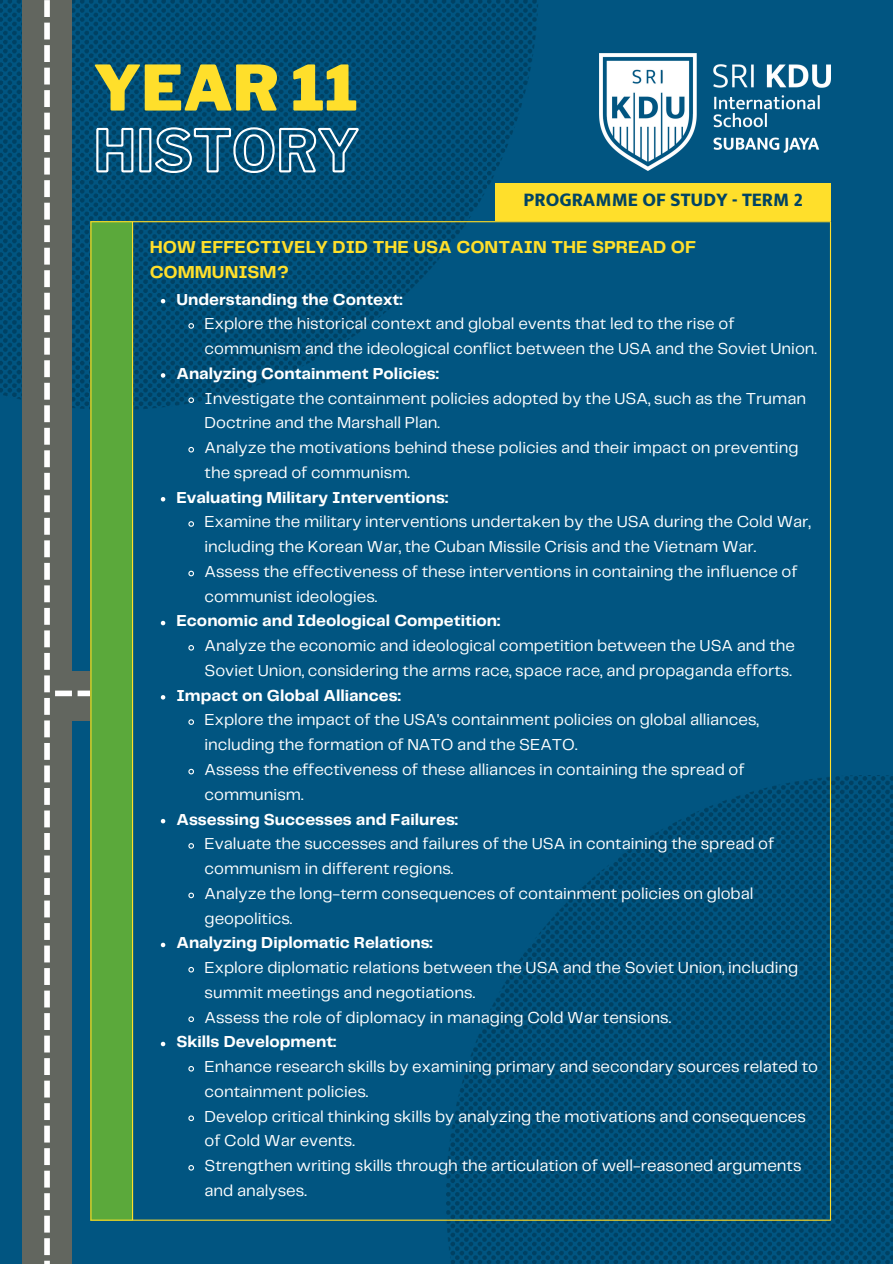
<style>
.page{position:relative;width:893px;height:1264px;background:#fff}
.page>*{position:absolute;margin:0;border:0;box-sizing:border-box;transform-origin:0 0}
.t1{font:900 62.1px "Libre Franklin";color:#ffdf2b}
.t2{font:800 19.2px "Mukta Mahee";color:#024464}
.t3{font:700 18px/24.8px "Telegraf";color:#ffdf2b}
.t4{font:16.5px/24.8px "Telegraf";color:#fff}
.t5{font:700 16.5px "Telegraf";color:#fff}
</style>
<div class="page">
<div style="left:0;top:0;width:892px;height:1263px;background:#015581"></div>
<img style="left:599px;top:53px;width:231px;height:117px">
<img style="left:0;top:0;width:538px;height:400px">
<div style="left:22px;top:0;width:50px;height:1263px;background:#62665f"></div>
<img style="left:446px;top:775px;width:446px;height:488px">
<hr style="left:829px;top:222px;width:2px;height:997px;background:#ffdf2b">
<hr style="left:90px;top:221px;width:741px;height:1px;background:#ffdf2b">
<hr style="left:90px;top:1219px;width:741px;height:1px;background:#ffdf2b">
<div style="left:495px;top:183px;width:336px;height:38px;background:#ffdf2b"></div>
<svg style="left:44px;top:0;width:316px;height:1263px"></svg>
<p class="t1" style="left:93px;top:51px;width:266px">YEAR 11</p>
<p class="t2" style="left:523px;top:188px;width:281px">PROGRAMME OF STUDY - TERM 2</p>
<p class="t3" style="left:150px;top:235px;width:548px">HOW EFFECTIVELY DID THE USA CONTAIN THE SPREAD OF<br>COMMUNISM?</p>
<p class="t5" style="left:176px;top:292px;width:227px">Understanding the Context:</p>
<p class="t4" style="left:204px;top:312px;width:614px">Explore the historical context and global events that led to the rise of communism and the ideological conflict between the USA and the Soviet Union.</p>
<p class="t5" style="left:176px;top:366px;width:264px">Analyzing Containment Policies:</p>
<p class="t4" style="left:204px;top:386px;width:603px">Investigate the containment policies adopted by the USA, such as the Truman<br>Doctrine and the Marshall Plan.</p>
<p class="t4" style="left:204px;top:436px;width:595px">Analyze the motivations behind these policies and their impact on preventing the spread of communism.</p>
<p class="t5" style="left:176px;top:490px;width:273px">Evaluating Military Interventions:</p>
<p class="t4" style="left:204px;top:510px;width:607px">Examine the military interventions undertaken by the USA during the Cold War, including the Korean War, the Cuban Missile Crisis and the Vietnam War.</p>
<p class="t4" style="left:204px;top:560px;width:594px">Assess the effectiveness of these interventions in containing the influence of communist ideologies.</p>
<p class="t5" style="left:176px;top:614px;width:325px">Economic and Ideological Competition:</p>
<p class="t4" style="left:204px;top:634px;width:592px">Analyze the economic and ideological competition between the USA and the<br>Soviet Union, considering the arms race, space race, and propaganda efforts.</p>
<p class="t5" style="left:176px;top:688px;width:226px">Impact on Global Alliances:</p>
<p class="t4" style="left:204px;top:708px;width:555px">Explore the impact of the USA's containment policies on global alliances, including the formation of NATO and the SEATO.</p>
<p class="t4" style="left:204px;top:758px;width:541px">Assess the effectiveness of these alliances in containing the spread of communism.</p>
<p class="t5" style="left:176px;top:812px;width:283px">Assessing Successes and Failures:</p>
<p class="t4" style="left:204px;top:832px;width:571px">Evaluate the successes and failures of the USA in containing the spread of communism in different regions.</p>
<p class="t4" style="left:204px;top:881px;width:550px">Analyze the long-term consequences of containment policies on global geopolitics.</p>
<p class="t5" style="left:176px;top:935px;width:258px">Analyzing Diplomatic Relations:</p>
<p class="t4" style="left:204px;top:956px;width:595px">Explore diplomatic relations between the USA and the Soviet Union, including summit meetings and negotiations.</p>
<p class="t4" style="left:204px;top:1005px;width:468px">Assess the role of diplomacy in managing Cold War tensions.</p>
<p class="t5" style="left:176px;top:1034px;width:161px">Skills Development:</p>
<p class="t4" style="left:204px;top:1055px;width:615px">Enhance research skills by examining primary and secondary sources related to containment policies.</p>
<p class="t4" style="left:204px;top:1104px;width:603px">Develop critical thinking skills by analyzing the motivations and consequences of Cold War events.</p>
<p class="t4" style="left:204px;top:1154px;width:598px">Strengthen writing skills through the articulation of well-reasoned arguments and analyses.</p>
</div>
